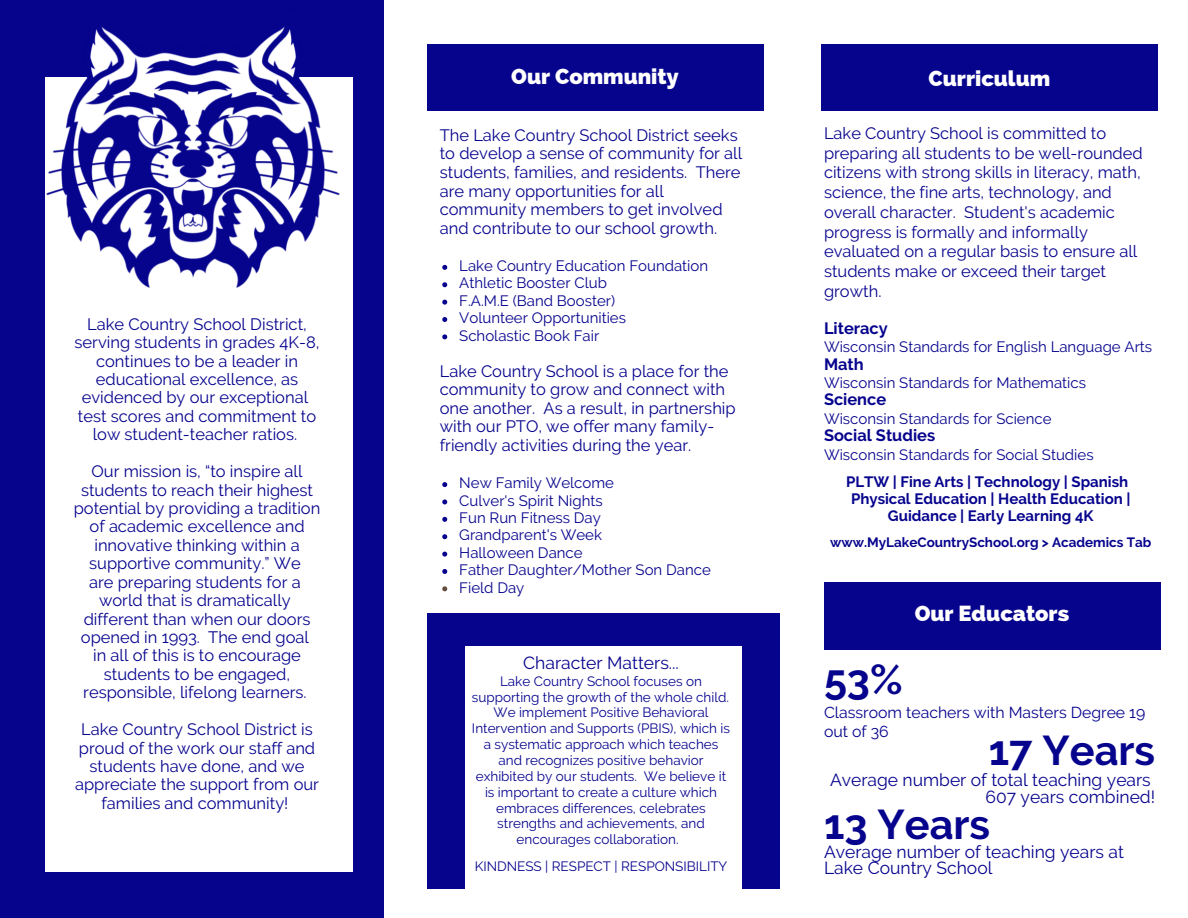
<style>
.page{position:relative;width:1188px;height:918px;background:#fff}
.page>*{position:absolute;margin:0;border:0;box-sizing:border-box;transform-origin:0 0}
.t1{font:700 41.55px "Raleway";color:#06038d}
.t2{font:700 41.4px "Raleway";color:#06038d}
.t3{font:800 21.75px "Raleway";color:#fff}
.t4{font:17.55px/16.5px "Raleway";color:#06038d}
.t5{font:16.5px/18.5px "Raleway";color:#06038d;text-align:center}
.t6{font:700 16.35px "Raleway";color:#06038d}
.t7{font:15.9px/18.9px "Raleway";color:#06038d}
.t8{font:15px/17.4px "Raleway";color:#06038d}
.t9{font:700 15px/17.2px "Raleway";color:#06038d;text-align:center}
.t10{font:13.5px/15.9px "Raleway";color:#06038d;text-align:center}
.t11{font:700 13.5px "Raleway";color:#06038d}
</style>
<div class="page">
<div style="left:0;top:0;width:383px;height:918px;background:#06038d"></div>
<div style="left:46px;top:78px;width:307px;height:794px;background:#fff"></div>
<div style="left:822px;top:44px;width:336px;height:67px;background:#06038d"></div>
<div style="left:824px;top:583px;width:336px;height:66px;background:#06038d"></div>
<img style="left:45px;top:0;width:339px;height:303px">
<div style="left:427px;top:44px;width:336px;height:67px;background:#06038d"></div>
<svg style="left:442px;top:265px;width:5px;height:5px"></svg>
<svg style="left:442px;top:282px;width:5px;height:5px"></svg>
<svg style="left:442px;top:300px;width:5px;height:5px"></svg>
<svg style="left:442px;top:317px;width:5px;height:5px"></svg>
<svg style="left:442px;top:334px;width:5px;height:5px"></svg>
<svg style="left:442px;top:482px;width:5px;height:5px"></svg>
<svg style="left:442px;top:499px;width:5px;height:5px"></svg>
<svg style="left:442px;top:517px;width:5px;height:5px"></svg>
<svg style="left:442px;top:534px;width:5px;height:5px"></svg>
<svg style="left:442px;top:552px;width:5px;height:5px"></svg>
<svg style="left:442px;top:569px;width:5px;height:5px"></svg>
<svg style="left:442px;top:586px;width:5px;height:5px"></svg>
<div style="left:427px;top:613px;width:353px;height:275px;background:#06038d"></div>
<div style="left:466px;top:646px;width:275px;height:264px;background:#fff"></div>
<p class="t5" style="left:75px;top:315px;width:246px">Lake Country School District, serving students in grades 4K-8, continues to be a leader in educational excellence, as evidenced by our exceptional test scores and commitment to low student-teacher ratios.</p>
<p class="t5" style="left:74px;top:462px;width:248px">Our mission is, “to inspire all students to reach their highest potential by providing a tradition of academic excellence and innovative thinking within a supportive community.” We<br>are preparing students for a world that is dramatically different than when our doors opened in 1993. The end goal<br>in all of this is to encourage students to be engaged, responsible, lifelong learners.</p>
<p class="t5" style="left:75px;top:720px;width:245px">Lake Country School District is proud of the work our staff and students have done, and we appreciate the support from our families and community!</p>
<h3 class="t3" style="left:511px;top:64px;width:169px">Our Community</h3>
<p class="t5" style="left:440px;top:126px;width:304px;text-align:left">The Lake Country School District seeks to develop a sense of community for all students, families, and residents. There are many opportunities for all community members to get involved and contribute to our school growth.</p>
<p class="t8" style="left:459px;top:257px;width:250px">Lake Country Education Foundation<br>Athletic Booster Club<br>F.A.M.E (Band Booster)<br>Volunteer Opportunities<br>Scholastic Book Fair</p>
<p class="t5" style="left:440px;top:361px;width:297px;text-align:left">Lake Country School is a place for the community to grow and connect with one another. As a result, in partnership with our PTO, we offer many family&shy;friendly activities during the year.</p>
<p class="t8" style="left:459px;top:474px;width:253px">New Family Welcome<br>Culver's Spirit Nights<br>Fun Run Fitness Day<br>Grandparent's Week<br>Halloween Dance<br>Father Daughter/Mother Son Dance<br>Field Day</p>
<p class="t4" style="left:523px;top:654px;width:157px">Character Matters...</p>
<p class="t10" style="left:472px;top:673px;width:260px">Lake Country School focuses on supporting the growth of the whole child.<br>We implement Positive Behavioral Intervention and Supports (PBIS), which is a systematic approach which teaches and recognizes positive behavior exhibited by our students. We believe it is important to create a culture which embraces differences, celebrates strengths and achievements, and encourages collaboration.</p>
<p class="t10" style="left:475px;top:858px;width:254px">KINDNESS | RESPECT | RESPONSIBILITY</p>
<h3 class="t3" style="left:929px;top:66px;width:123px">Curriculum</h3>
<p class="t5" style="left:824px;top:123px;width:320px;line-height:19.8px;text-align:left">Lake Country School is committed to preparing all students to be well-rounded citizens with strong skills in literacy, math, science, the fine arts, technology, and overall character. Student's academic progress is formally and informally evaluated on a regular basis to ensure all students make or exceed their target growth.</p>
<p class="t6" style="left:824px;top:318px;width:65px">Literacy</p>
<p class="t8" style="left:824px;top:338px;width:330px">Wisconsin Standards for English Language Arts</p>
<p class="t6" style="left:824px;top:354px;width:41px">Math</p>
<p class="t8" style="left:824px;top:374px;width:263px">Wisconsin Standards for Mathematics</p>
<p class="t6" style="left:824px;top:390px;width:64px">Science</p>
<p class="t8" style="left:824px;top:410px;width:229px">Wisconsin Standards for Science</p>
<p class="t6" style="left:824px;top:426px;width:113px">Social Studies</p>
<p class="t8" style="left:824px;top:446px;width:271px">Wisconsin Standards for Social Studies</p>
<p class="t9" style="left:846px;top:473px;width:286px">PLTW | Fine Arts | Technology | Spanish<br>Physical Education | Health Education |<br>Guidance | Early Learning 4K</p>
<p class="t11" style="left:830px;top:535px;width:323px">www.MyLakeCountrySchool.org &gt; Academics Tab</p>
<h3 class="t3" style="left:915px;top:600px;width:156px">Our Educators</h3>
<h2 class="t2" style="left:824px;top:655px;width:80px">53%</h2>
<p class="t7" style="left:824px;top:703px;width:323px">Classroom teachers with Masters Degree 19 out of 36</p>
<h1 class="t1" style="left:989px;top:726px;width:168px">17 Years</h1>
<p class="t4" style="left:830px;top:771px;width:327px;line-height:17.2px;text-align:right">Average number of total teaching years<br>607 years combined!</p>
<h2 class="t2" style="left:824px;top:800px;width:168px">13 Years</h2>
<p class="t4" style="left:824px;top:844px;width:301px">Average number of teaching years at<br>Lake Country School</p>
</div>
